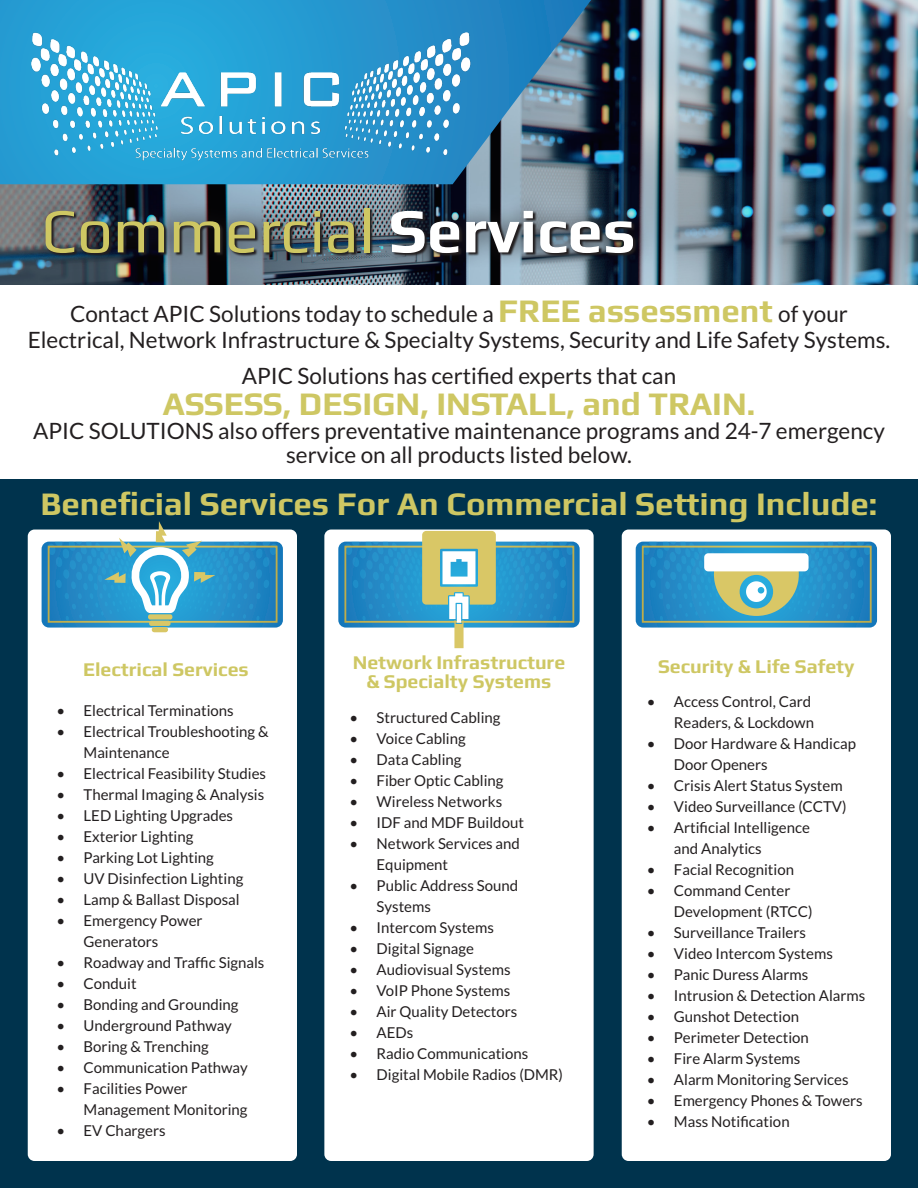
<style>
.page{position:relative;width:918px;height:1188px;background:#fff}
.page>*{position:absolute;margin:0;border:0;box-sizing:border-box;transform-origin:0 0}
.t1{font:63px "Play";color:#cec763}
.t2{font:700 33px "Play";color:#cec763}
.t3{font:22.5px/24px "Lato";color:#231f20;text-align:center}
.t4{font:700 19.5px/19.5px "Play";color:#cec763;text-align:center}
.t5{font:15px/21px "Lato";color:#231f20}
.s1{font-weight:700;color:#fff}
.s2{font-family:"Play";font-weight:700;font-size:33px;color:#cec763}
</style>
<div class="page">
<img style="left:0;top:0;width:918px;height:285px">
<div style="left:0;top:479px;width:918px;height:709px;background:#00334d"></div>
<div style="left:28px;top:530px;width:269px;height:631px;background:#fff;border-radius:7px"></div>
<div style="left:324px;top:530px;width:270px;height:631px;background:#fff;border-radius:7px"></div>
<div style="left:622px;top:530px;width:269px;height:631px;background:#fff;border-radius:7px"></div>
<svg style="left:0;top:0;width:591px;height:184px;background:#368ebb"></svg>
<div style="left:27px;top:190px;width:624px;height:81px;background:#231f20;opacity:.75"></div>
<svg style="left:636px;top:542px;width:241px;height:86px;background:#56a2bd"></svg>
<svg style="left:338px;top:531px;width:242px;height:117px"></svg>
<svg style="left:42px;top:521px;width:241px;height:111px"></svg>
<img style="left:27px;top:27px;width:446px;height:140px">
<p class="t1" style="left:42px;top:193px;width:596px">Commercial <span class="s1">Services</span></p>
<p class="t3" style="left:70px;top:302px;width:779px">Contact APIC Solutions today to schedule a <span class="s2">FREE assessment</span> of your</p>
<p class="t3" style="left:28px;top:327px;width:864px">Electrical, Network Infrastructure &amp; Specialty Systems, Security and Life Safety Systems.</p>
<p class="t3" style="left:242px;top:363px;width:436px">APIC Solutions has certified experts that can</p>
<p class="t2" style="left:163px;top:384px;width:594px">ASSESS, DESIGN, INSTALL, and TRAIN.</p>
<p class="t3" style="left:33px;top:419px;width:853px">APIC SOLUTIONS also offers preventative maintenance programs and 24-7 emergency service on all products listed below.</p>
<p class="t2" style="left:41px;top:485px;width:838px">Beneficial Services For An Commercial Setting Include:</p>
<p class="t4" style="left:83px;top:659px;width:167px">Electrical Services</p>
<p class="t5" style="left:57px;top:700px;width:179px">• Electrical Terminations</p>
<p class="t5" style="left:84px;top:721px;width:187px;text-indent:-27px">• Electrical Troubleshooting &amp;<br>Maintenance</p>
<p class="t5" style="left:57px;top:763px;width:211px">• Electrical Feasibility Studies</p>
<p class="t5" style="left:57px;top:784px;width:209px">• Thermal Imaging &amp; Analysis</p>
<p class="t5" style="left:57px;top:805px;width:178px">• LED Lighting Upgrades</p>
<p class="t5" style="left:57px;top:826px;width:138px">• Exterior Lighting</p>
<p class="t5" style="left:57px;top:847px;width:159px">• Parking Lot Lighting</p>
<p class="t5" style="left:57px;top:868px;width:188px">• UV Disinfection Lighting</p>
<p class="t5" style="left:57px;top:889px;width:185px">• Lamp &amp; Ballast Disposal</p>
<p class="t5" style="left:84px;top:910px;width:121px;text-indent:-27px">• Emergency Power<br>Generators</p>
<p class="t5" style="left:57px;top:952px;width:209px">• Roadway and Traffic Signals</p>
<p class="t5" style="left:57px;top:973px;width:82px">• Conduit</p>
<p class="t5" style="left:57px;top:994px;width:184px">• Bonding and Grounding</p>
<p class="t5" style="left:57px;top:1015px;width:177px">• Underground Pathway</p>
<p class="t5" style="left:57px;top:1036px;width:154px">• Boring &amp; Trenching</p>
<p class="t5" style="left:57px;top:1057px;width:193px">• Communication Pathway</p>
<p class="t5" style="left:84px;top:1078px;width:166px;text-indent:-27px">• Facilities Power<br>Management Monitoring</p>
<p class="t5" style="left:57px;top:1120px;width:111px">• EV Chargers</p>
<p class="t4" style="left:353px;top:652px;width:214px">Network Infrastructure &amp; Specialty Systems</p>
<p class="t5" style="left:350px;top:707px;width:153px">• Structured Cabling</p>
<p class="t5" style="left:350px;top:728px;width:118px">• Voice Cabling</p>
<p class="t5" style="left:350px;top:749px;width:113px">• Data Cabling</p>
<p class="t5" style="left:350px;top:770px;width:156px">• Fiber Optic Cabling</p>
<p class="t5" style="left:350px;top:791px;width:154px">• Wireless Networks</p>
<p class="t5" style="left:350px;top:812px;width:176px">• IDF and MDF Buildout</p>
<p class="t5" style="left:377px;top:833px;width:145px;text-indent:-27px">• Network Services and<br>Equipment</p>
<p class="t5" style="left:377px;top:875px;width:143px;text-indent:-27px">• Public Address Sound<br>Systems</p>
<p class="t5" style="left:350px;top:917px;width:146px">• Intercom Systems</p>
<p class="t5" style="left:350px;top:938px;width:126px">• Digital Signage</p>
<p class="t5" style="left:350px;top:959px;width:163px">• Audiovisual Systems</p>
<p class="t5" style="left:350px;top:980px;width:162px">• VoIP Phone Systems</p>
<p class="t5" style="left:350px;top:1001px;width:169px">• Air Quality Detectors</p>
<p class="t5" style="left:350px;top:1022px;width:65px">• AEDs</p>
<p class="t5" style="left:350px;top:1043px;width:180px">• Radio Communications</p>
<p class="t5" style="left:350px;top:1064px;width:215px">• Digital Mobile Radios (DMR)</p>
<p class="t4" style="left:658px;top:656px;width:198px">Security &amp; Life Safety</p>
<p class="t5" style="left:647px;top:691px;width:169px;text-align:right">• Access Control, Card<br>Readers, &amp; Lockdown</p>
<p class="t5" style="left:674px;top:733px;width:184px;text-indent:-27px">• Door Hardware &amp; Handicap<br>Door Openers</p>
<p class="t5" style="left:647px;top:775px;width:197px">• Crisis Alert Status System</p>
<p class="t5" style="left:647px;top:796px;width:201px">• Video Surveillance (CCTV)</p>
<p class="t5" style="left:674px;top:817px;width:138px;text-indent:-27px">• Artificial Intelligence and Analytics</p>
<p class="t5" style="left:647px;top:859px;width:149px">• Facial Recognition</p>
<p class="t5" style="left:674px;top:880px;width:140px;text-indent:-27px">• Command Center<br>Development (RTCC)</p>
<p class="t5" style="left:647px;top:922px;width:161px">• Surveillance Trailers</p>
<p class="t5" style="left:647px;top:943px;width:187px">• Video Intercom Systems</p>
<p class="t5" style="left:647px;top:964px;width:163px">• Panic Duress Alarms</p>
<p class="t5" style="left:647px;top:985px;width:220px">• Intrusion &amp; Detection Alarms</p>
<p class="t5" style="left:647px;top:1006px;width:154px">• Gunshot Detection</p>
<p class="t5" style="left:647px;top:1027px;width:163px">• Perimeter Detection</p>
<p class="t5" style="left:647px;top:1048px;width:155px">• Fire Alarm Systems</p>
<p class="t5" style="left:647px;top:1069px;width:203px">• Alarm Monitoring Services</p>
<p class="t5" style="left:647px;top:1090px;width:217px">• Emergency Phones &amp; Towers</p>
<p class="t5" style="left:647px;top:1111px;width:144px">• Mass Notification</p>
</div>
